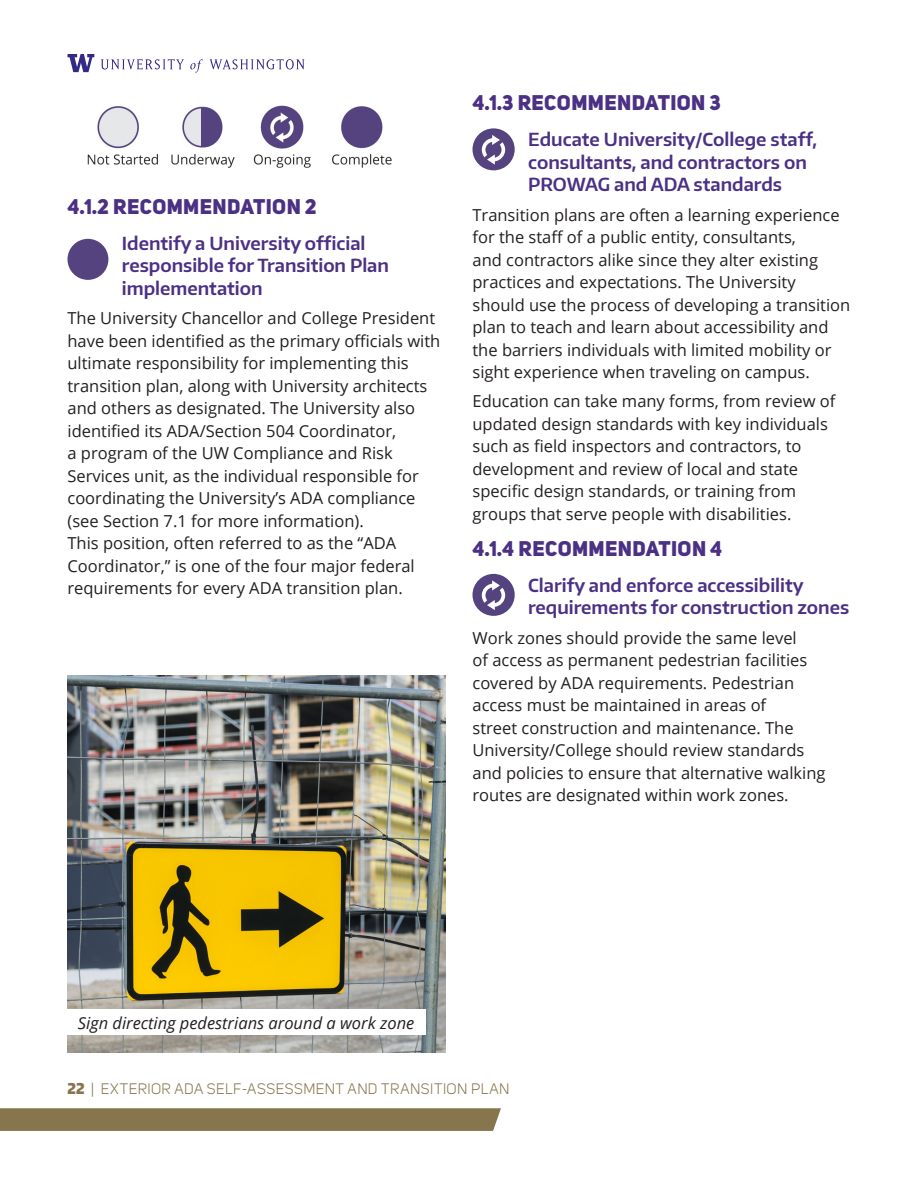
<style>
.page{position:relative;width:918px;height:1188px;background:#fff}
.page>*{position:absolute;margin:0;border:0;box-sizing:border-box;transform-origin:0 0}
.t1{font:21px "Uni Sans Heavy CAPS";letter-spacing:.02em;color:#4b3084}
.t2{font:600 18px/22.5px "Encode Sans Normal";color:#4b3084}
.Body{font:16.5px/22.5px "Open Sans";color:#231f20}
.Caption1{font:italic 16.5px "Open Sans";color:#231f20}
.t3{font:15px "Uni Sans";letter-spacing:.03em;color:#87754d}
.s1{font-family:"Encode Sans Condensed";font-weight:900}
</style>
<div class="page">
<div style="left:68px;top:239px;width:40px;height:41px;background:#54437e;border-radius:50%"></div>
<img style="left:68px;top:676px;width:378px;height:376px">
<img style="left:87px;top:105px;width:305px;height:63px">
<div style="left:37px;top:1010px;width:389px;height:25px;background:#fff"></div>
<svg style="left:473px;top:128px;width:42px;height:42px"></svg>
<svg style="left:473px;top:574px;width:42px;height:42px"></svg>
<svg style="left:0;top:1108px;width:501px;height:23px;background:#897750"></svg>
<svg style="left:101px;top:59px;width:204px;height:14px"></svg>
<svg style="left:68px;top:54px;width:26px;height:18px"></svg>
<h3 class="t1" style="left:68px;top:193px;width:251px">4.1.2 RECOMMENDATION 2</h3>
<h4 class="t2" style="left:122px;top:231px;width:269px">Identify a University official responsible for Transition Plan implementation</h4>
<p class="Body" style="left:68px;top:306px;width:374px">The University Chancellor and College President have been identified as the primary officials with ultimate responsibility for implementing this transition plan, along with University architects and others as designated. The University also identified its ADA/Section 504 Coordinator,<br>a program of the UW Compliance and Risk Services unit, as the individual responsible for coordinating the University’s ADA compliance (see Section 7.1 for more information).<br>This position, often referred to as the “ADA Coordinator,” is one of the four major federal requirements for every ADA transition plan.</p>
<h3 class="t1" style="left:472px;top:89px;width:250px">4.1.3 RECOMMENDATION 3</h3>
<h4 class="t2" style="left:528px;top:128px;width:290px">Educate University/College staff, consultants, and contractors on<br>PROWAG and ADA standards</h4>
<p class="Body" style="left:472px;top:203px;width:379px">Transition plans are often a learning experience for the staff of a public entity, consultants,<br>and contractors alike since they alter existing practices and expectations. The University should use the process of developing a transition plan to teach and learn about accessibility and the barriers individuals with limited mobility or sight experience when traveling on campus.</p>
<p class="Body" style="left:472px;top:390px;width:364px">Education can take many forms, from review of updated design standards with key individuals such as field inspectors and contractors, to development and review of local and state specific design standards, or training from groups that serve people with disabilities.</p>
<h3 class="t1" style="left:472px;top:535px;width:251px">4.1.4 RECOMMENDATION 4</h3>
<h4 class="t2" style="left:528px;top:573px;width:323px">Clarify and enforce accessibility requirements for construction zones</h4>
<p class="Body" style="left:472px;top:626px;width:355px">Work zones should provide the same level<br>of access as permanent pedestrian facilities covered by ADA requirements. Pedestrian access must be maintained in areas of<br>street construction and maintenance. The University/College should review standards and policies to ensure that alternative walking routes are designated within work zones.</p>
<p class="Caption1" style="left:78px;top:1011px;width:338px">Sign directing pedestrians around a work zone</p>
<p class="t3" style="left:68px;top:1080px;width:444px"><span class="s1">22</span> | EXTERIOR ADA SELF-ASSESSMENT AND TRANSITION PLAN</p>
</div>
